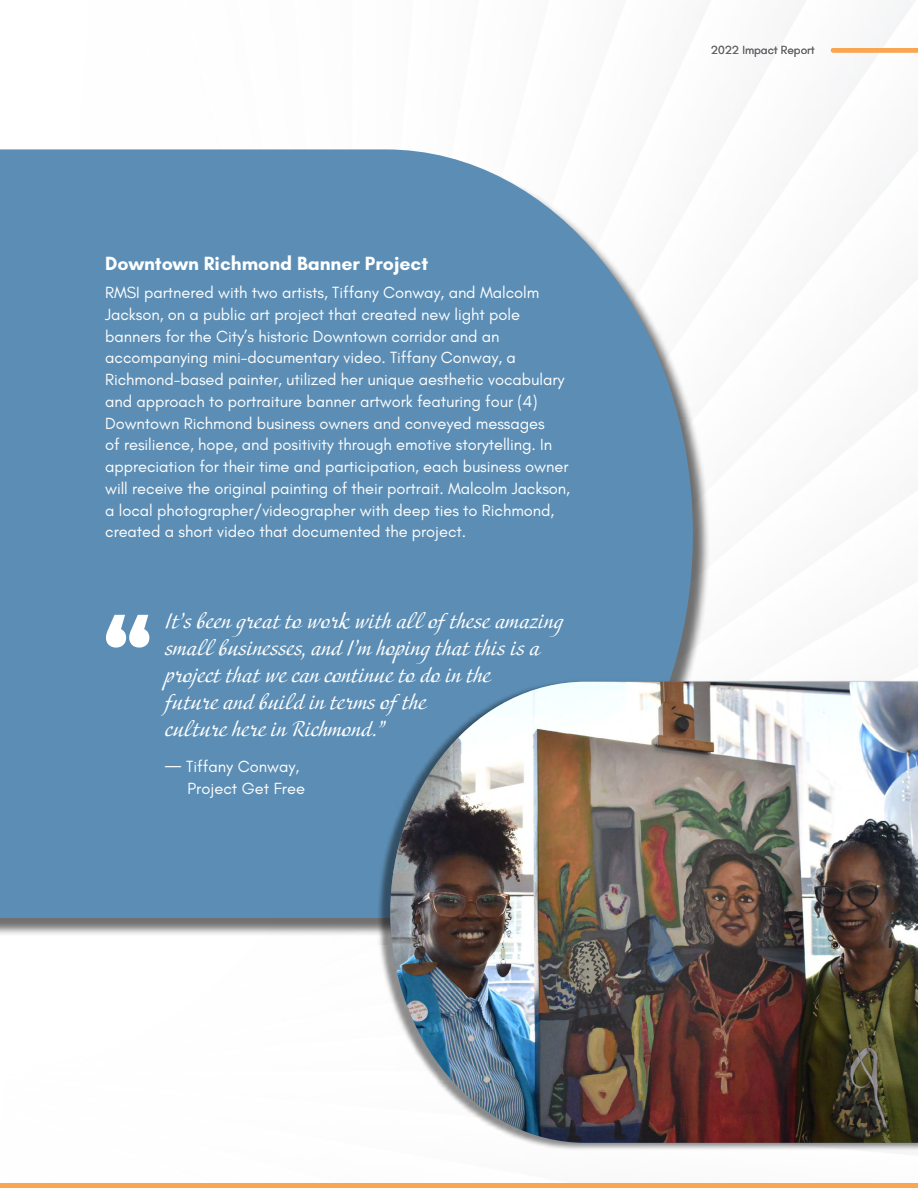
<style>
.page{position:relative;width:918px;height:1188px;background:#fff}
.page>*{position:absolute;margin:0;border:0;box-sizing:border-box;transform-origin:0 0}
.t1{font:21px/27px "Adventure";color:#fff}
.t2{font:700 19.5px "Glacial Indifference";color:#fff}
.t3{font:16.5px/21.8px "Glacial Indifference";letter-spacing:-.005em;color:#fff}
.t4{font:12px "Glacial Indifference";letter-spacing:-.005em;color:#636466}
.s1{font-family:"Gibson";font-size:19.5px}
</style>
<div class="page">
<div style="left:0;top:152px;width:711px;height:785px;background:#000;opacity:.56"></div>
<div style="left:0;top:149px;width:693px;height:769px;background:#5c8eb5"></div>
<svg style="left:106px;top:615px;width:43px;height:33px"></svg>
<div style="left:833px;top:48px;width:85px;height:5px;background:#faa551"></div>
<div style="left:0;top:1183px;width:918px;height:5px;background:#faa551"></div>
<div style="left:377px;top:679px;width:541px;height:472px;background:#000;opacity:.45"></div>
<img style="left:390px;top:682px;width:528px;height:461px">
<p class="t2" style="left:105px;top:251px;width:325px">Downtown Richmond Banner Project</p>
<p class="t3" style="left:105px;top:282px;width:466px">RMSI partnered with two artists, Tiffany Conway, and Malcolm Jackson, on a public art project that created new light pole banners for the City’s historic Downtown corridor and an accompanying mini-documentary video. Tiffany Conway, a Richmond-based painter, utilized her unique aesthetic vocabulary and approach to portraiture banner artwork featuring four (4)<br>Downtown Richmond business owners and conveyed messages<br>of resilience, hope, and positivity through emotive storytelling. In appreciation for their time and participation, each business owner will receive the original painting of their portrait. Malcolm Jackson, a local photographer/videographer with deep ties to Richmond, created a short video that documented the project.</p>
<p class="t1" style="left:165px;top:609px;width:400px">It’s been great to work with all of these amazing small businesses, and I’m hoping that this is a project that we can continue to do in the<br>future and build in terms of the<br>culture here in Richmond.”</p>
<p class="t3" style="left:188px;top:755px;width:119px;line-height:22.5px;text-indent:-22px"><span class="s1">—</span> Tiffany Conway,<br>Project Get Free</p>
<p class="t4" style="left:711px;top:43px;width:106px">2022 Impact Report</p>
</div>
